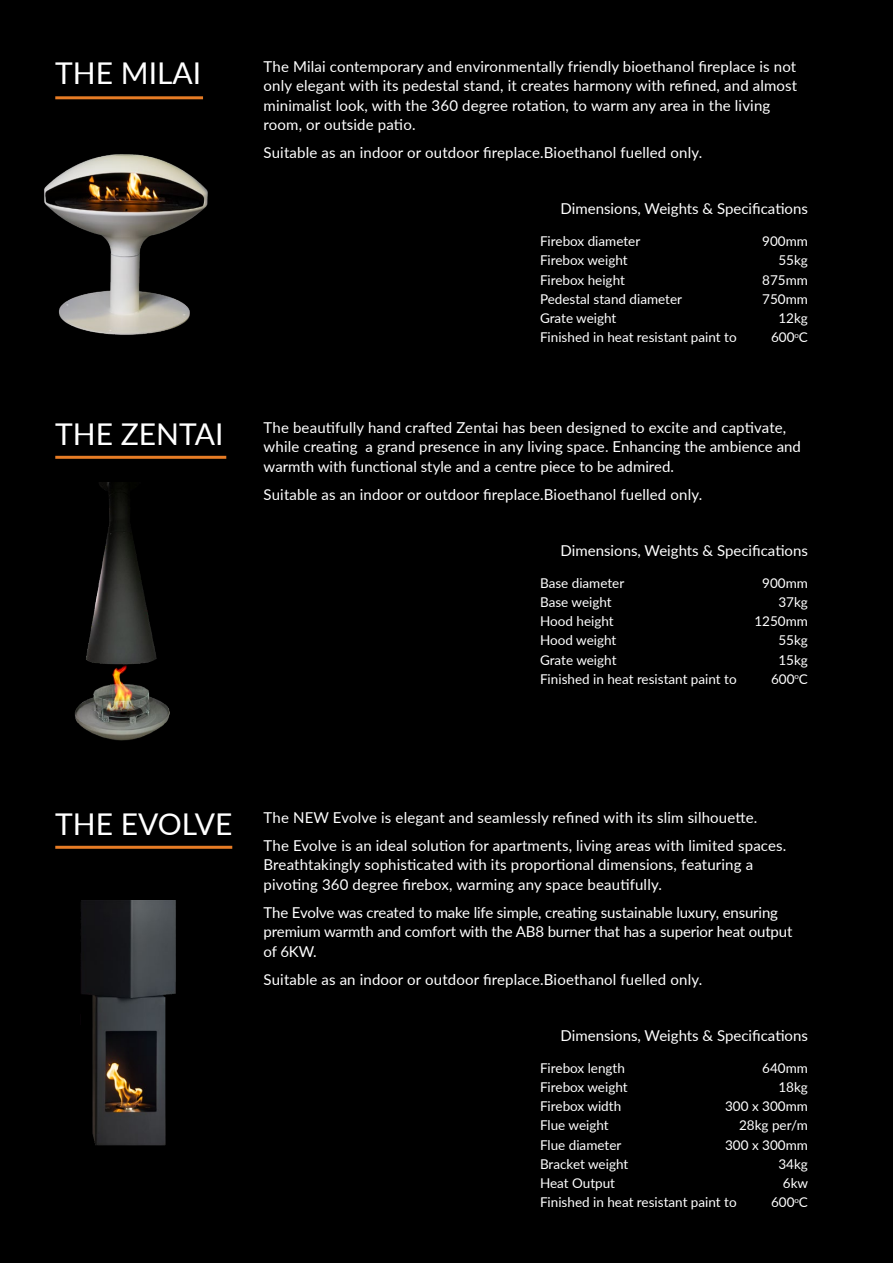
<style>
.page{position:relative;width:893px;height:1263px;background:#000}
.page>*{position:absolute;margin:0;border:0;box-sizing:border-box;transform-origin:0 0}
.t1{font:30px "Lato";color:#fff}
.t2{font:15px/19.5px "Lato";letter-spacing:.01em;color:#fff}
.t3{font:15px/19.5px "Lato";letter-spacing:-.01em;color:#fff}
.t4{font:13.5px "Lato";color:#fff}
</style>
<div class="page">
<hr style="left:55px;top:846px;width:177px;height:3px;background:#e77c25">
<img style="left:44px;top:154px;width:164px;height:181px">
<hr style="left:55px;top:96px;width:148px;height:3px;background:#e77c25">
<hr style="left:55px;top:456px;width:171px;height:3px;background:#e77c25">
<img style="left:74px;top:482px;width:96px;height:259px">
<img style="left:81px;top:900px;width:95px;height:246px">
<h1 class="t1" style="left:55px;top:51px;width:147px">THE MILAI</h1>
<p class="t2" style="left:264px;top:56px;width:535px">The Milai contemporary and environmentally friendly bioethanol fireplace is not only elegant with its pedestal stand, it creates harmony with refined, and almost minimalist look, with the 360 degree rotation, to warm any area in the living room, or outside patio.</p>
<p class="t2" style="left:264px;top:142px;width:440px">Suitable as an indoor or outdoor fireplace.Bioethanol fuelled only.</p>
<h1 class="t1" style="left:55px;top:412px;width:170px">THE ZENTAI</h1>
<p class="t2" style="left:561px;top:198px;width:249px">Dimensions, Weights &amp; Specifications</p>
<p class="t4" style="left:540px;top:232px;width:102px">Firebox diameter</p>
<p class="t4" style="left:762px;top:232px;width:47px">900mm</p>
<p class="t4" style="left:540px;top:251px;width:89px">Firebox weight</p>
<p class="t4" style="left:778px;top:251px;width:31px">55kg</p>
<p class="t4" style="left:540px;top:270px;width:86px">Firebox height</p>
<p class="t4" style="left:762px;top:270px;width:47px">875mm</p>
<p class="t4" style="left:540px;top:289px;width:144px">Pedestal stand diameter</p>
<p class="t4" style="left:762px;top:289px;width:47px">750mm</p>
<p class="t4" style="left:540px;top:309px;width:78px">Grate weight</p>
<p class="t4" style="left:778px;top:309px;width:31px">12kg</p>
<p class="t4" style="left:540px;top:328px;width:198px">Finished in heat resistant paint to</p>
<p class="t4" style="left:771px;top:328px;width:38px">600<sup>o</sup>C</p>
<p class="t2" style="left:264px;top:417px;width:539px">The beautifully hand crafted Zentai has been designed to excite and captivate, while creating a grand presence in any living space. Enhancing the ambience and warmth with functional style and a centre piece to be admired.</p>
<p class="t2" style="left:264px;top:484px;width:440px">Suitable as an indoor or outdoor fireplace.Bioethanol fuelled only.</p>
<p class="t2" style="left:561px;top:540px;width:249px">Dimensions, Weights &amp; Specifications</p>
<p class="t4" style="left:540px;top:573px;width:86px">Base diameter</p>
<p class="t4" style="left:762px;top:573px;width:47px">900mm</p>
<p class="t4" style="left:540px;top:592px;width:73px">Base weight</p>
<p class="t4" style="left:778px;top:592px;width:31px">37kg</p>
<p class="t4" style="left:540px;top:611px;width:75px">Hood height</p>
<p class="t4" style="left:754px;top:611px;width:55px">1250mm</p>
<p class="t4" style="left:540px;top:631px;width:78px">Hood weight</p>
<p class="t4" style="left:778px;top:631px;width:31px">55kg</p>
<p class="t4" style="left:540px;top:650px;width:78px">Grate weight</p>
<p class="t4" style="left:778px;top:650px;width:31px">15kg</p>
<p class="t4" style="left:540px;top:669px;width:198px">Finished in heat resistant paint to</p>
<p class="t4" style="left:771px;top:669px;width:38px">600<sup>o</sup>C</p>
<h1 class="t1" style="left:55px;top:802px;width:179px">THE EVOLVE</h1>
<p class="t2" style="left:264px;top:802px;width:524px;line-height:28px">The NEW Evolve is elegant and seamlessly refined with its slim silhouette.<br>The Evolve is an ideal solution for apartments, living areas with limited spaces.</p>
<p class="t2" style="left:264px;top:854px;width:491px">Breathtakingly sophisticated with its proportional dimensions, featuring a pivoting 360 degree firebox, warming any space beautifully.</p>
<p class="t3" style="left:264px;top:902px;width:530px">The Evolve was created to make life simple, creating sustainable luxury, ensuring premium warmth and comfort with the AB8 burner that has a superior heat output of 6KW.</p>
<p class="t2" style="left:264px;top:969px;width:440px">Suitable as an indoor or outdoor fireplace.Bioethanol fuelled only.</p>
<p class="t2" style="left:561px;top:1025px;width:249px">Dimensions, Weights &amp; Specifications</p>
<p class="t4" style="left:540px;top:1058px;width:86px">Firebox length</p>
<p class="t4" style="left:762px;top:1058px;width:47px">640mm</p>
<p class="t4" style="left:540px;top:1077px;width:89px">Firebox weight</p>
<p class="t4" style="left:778px;top:1077px;width:31px">18kg</p>
<p class="t4" style="left:540px;top:1096px;width:83px">Firebox width</p>
<p class="t4" style="left:725px;top:1096px;width:84px">300 x 300mm</p>
<p class="t4" style="left:540px;top:1116px;width:70px">Flue weight</p>
<p class="t4" style="left:739px;top:1116px;width:70px">28kg per/m</p>
<p class="t4" style="left:540px;top:1135px;width:83px">Flue diameter</p>
<p class="t4" style="left:725px;top:1135px;width:84px">300 x 300mm</p>
<p class="t4" style="left:540px;top:1154px;width:90px">Bracket weight</p>
<p class="t4" style="left:778px;top:1154px;width:31px">34kg</p>
<p class="t4" style="left:540px;top:1173px;width:77px">Heat Output</p>
<p class="t4" style="left:783px;top:1173px;width:27px">6kw</p>
<p class="t4" style="left:540px;top:1193px;width:198px">Finished in heat resistant paint to</p>
<p class="t4" style="left:771px;top:1193px;width:38px">600<sup>o</sup>C</p>
</div>
